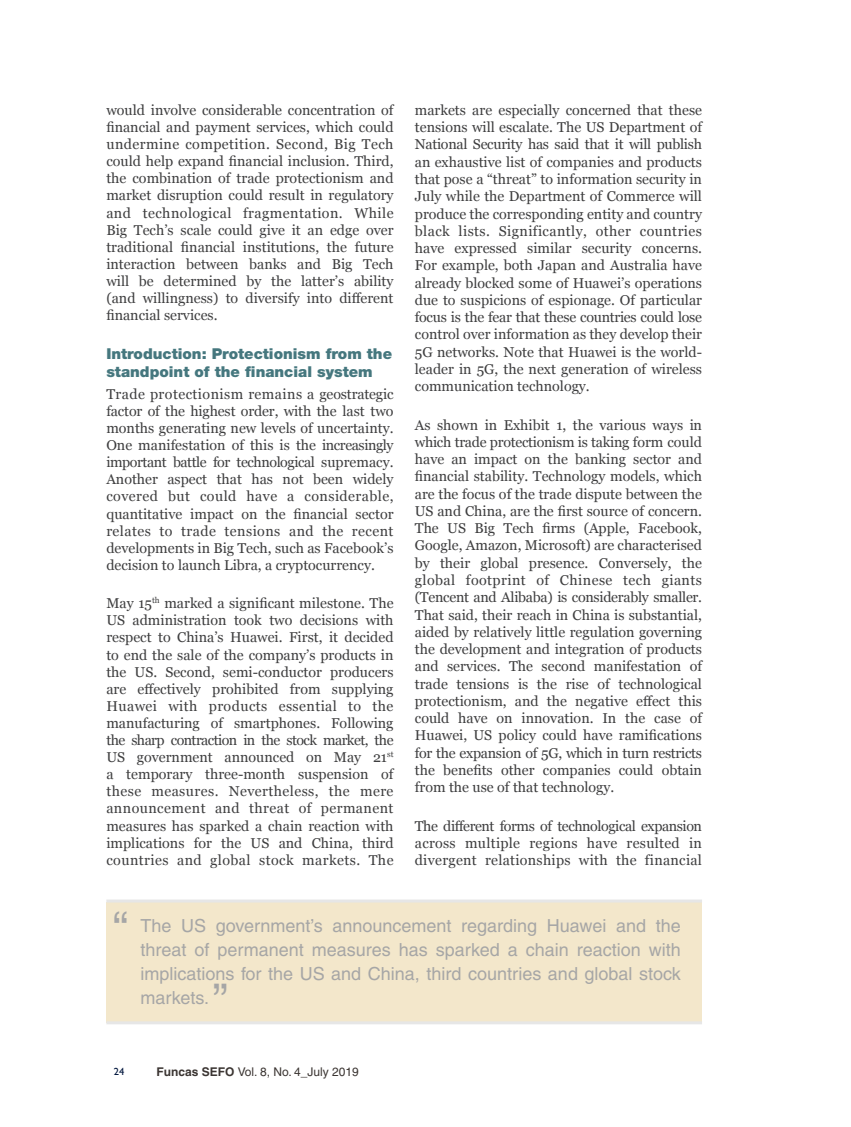
<style>
.page{position:relative;width:851px;height:1127px;background:#fff}
.page>*{position:absolute;margin:0;border:0;box-sizing:border-box;transform-origin:0 0}
._10_-_Texto_Grisete{font:45px "Helvetica";color:#a6a6a6}
._10_-_Texto_Grisete-2{font:18px/24px "Helvetica";color:#a6a6a6;text-align:justify}
._05_-_Epigrafe{font:900 15px/18px "Helvetica Neue";color:#45777e}
._04_-_Texto_general{font:14.25px/17.2px "Georgia";color:#3e3e3f;text-align:justify}
.t1{font:12px "Helvetica";color:#3b3532}
.t2{font:500 10.5px "Gill Sans MT Std";color:#00163d}
.s1{font-family:"Helvetica CE";font-weight:700}
</style>
<div class="page">
<div style="left:106px;top:902px;width:596px;height:121px;background:#f3e7cb"></div>
<hr style="left:106px;top:899px;width:596px;height:3px;background:#e6e6e6">
<hr style="left:106px;top:1021px;width:596px;height:3px;background:#e6e6e6">
<p class="_04_-_Texto_general" style="left:106px;top:102px;width:289px">would involve considerable concentration of financial and payment services, which could undermine competition. Second, Big Tech could help expand financial inclusion. Third, the combination of trade protectionism and market disruption could result in regulatory and technological fragmentation. While Big Tech’s scale could give it an edge over traditional financial institutions, the future interaction between banks and Big Tech will be determined by the latter’s ability (and willingness) to diversify into different financial services.</p>
<p class="_05_-_Epigrafe" style="left:106px;top:345px;width:287px">Introduction: Protectionism from the standpoint of the financial system</p>
<p class="_04_-_Texto_general" style="left:106px;top:386px;width:289px">Trade protectionism remains a geostrategic factor of the highest order, with the last two months generating new levels of uncertainty.<br>One manifestation of this is the increasingly important battle for technological supremacy.<br>Another aspect that has not been widely covered but could have a considerable, quantitative impact on the financial sector relates to trade tensions and the recent developments in Big Tech, such as Facebook’s decision to launch Libra, a cryptocurrency.</p>
<p class="_04_-_Texto_general" style="left:106px;top:595px;width:289px">May 15<sup>th</sup> marked a significant milestone. The US administration took two decisions with respect to China’s Huawei. First, it decided to end the sale of the company’s products in the US. Second, semi-conductor producers are effectively prohibited from supplying Huawei with products essential to the manufacturing of smartphones. Following the sharp contraction in the stock market, the US government announced on May 21<sup>st </sup>a temporary three-month suspension of these measures. Nevertheless, the mere announcement and threat of permanent measures has sparked a chain reaction with implications for the US and China, third countries and global stock markets. The</p>
<p class="_04_-_Texto_general" style="left:415px;top:102px;width:289px">markets are especially concerned that these tensions will escalate. The US Department of National Security has said that it will publish an exhaustive list of companies and products that pose a “threat” to information security in July while the Department of Commerce will produce the corresponding entity and country black lists. Significantly, other countries have expressed similar security concerns.<br>For example, both Japan and Australia have already blocked some of Huawei’s operations due to suspicions of espionage. Of particular focus is the fear that these countries could lose control over information as they develop their 5G networks. Note that Huawei is the world&shy;leader in 5G, the next generation of wireless communication technology.</p>
<p class="_04_-_Texto_general" style="left:415px;top:416px;width:289px">As shown in Exhibit 1, the various ways in which trade protectionism is taking form could have an impact on the banking sector and financial stability. Technology models, which are the focus of the trade dispute between the US and China, are the first source of concern.<br>The US Big Tech firms (Apple, Facebook, Google, Amazon, Microsoft) are characterised by their global presence. Conversely, the global footprint of Chinese tech giants (Tencent and Alibaba) is considerably smaller.<br>That said, their reach in China is substantial, aided by relatively little regulation governing the development and integration of products and services. The second manifestation of trade tensions is the rise of technological protectionism, and the negative effect this could have on innovation. In the case of Huawei, US policy could have ramifications for the expansion of 5G, which in turn restricts the benefits other companies could obtain from the use of that technology.</p>
<p class="_04_-_Texto_general" style="left:415px;top:817px;width:288px">The different forms of technological expansion across multiple regions have resulted in divergent relationships with the financial</p>
<p class="_10_-_Texto_Grisete" style="left:113px;top:902px;width:16px">“</p>
<p class="_10_-_Texto_Grisete-2" style="left:140px;top:914px;width:542px">The US government’s announcement regarding Huawei and the threat of permanent measures has sparked a chain reaction with implications for the US and China, third countries and global stock markets.</p>
<p class="_10_-_Texto_Grisete" style="left:213px;top:974px;width:16px">”</p>
<p class="t2" style="left:114px;top:1065px;width:12px">24</p>
<p class="t1" style="left:156px;top:1064px;width:204px"><span class="s1">Funcas SEFO</span> Vol. 8, No. 4_July 2019</p>
</div>
